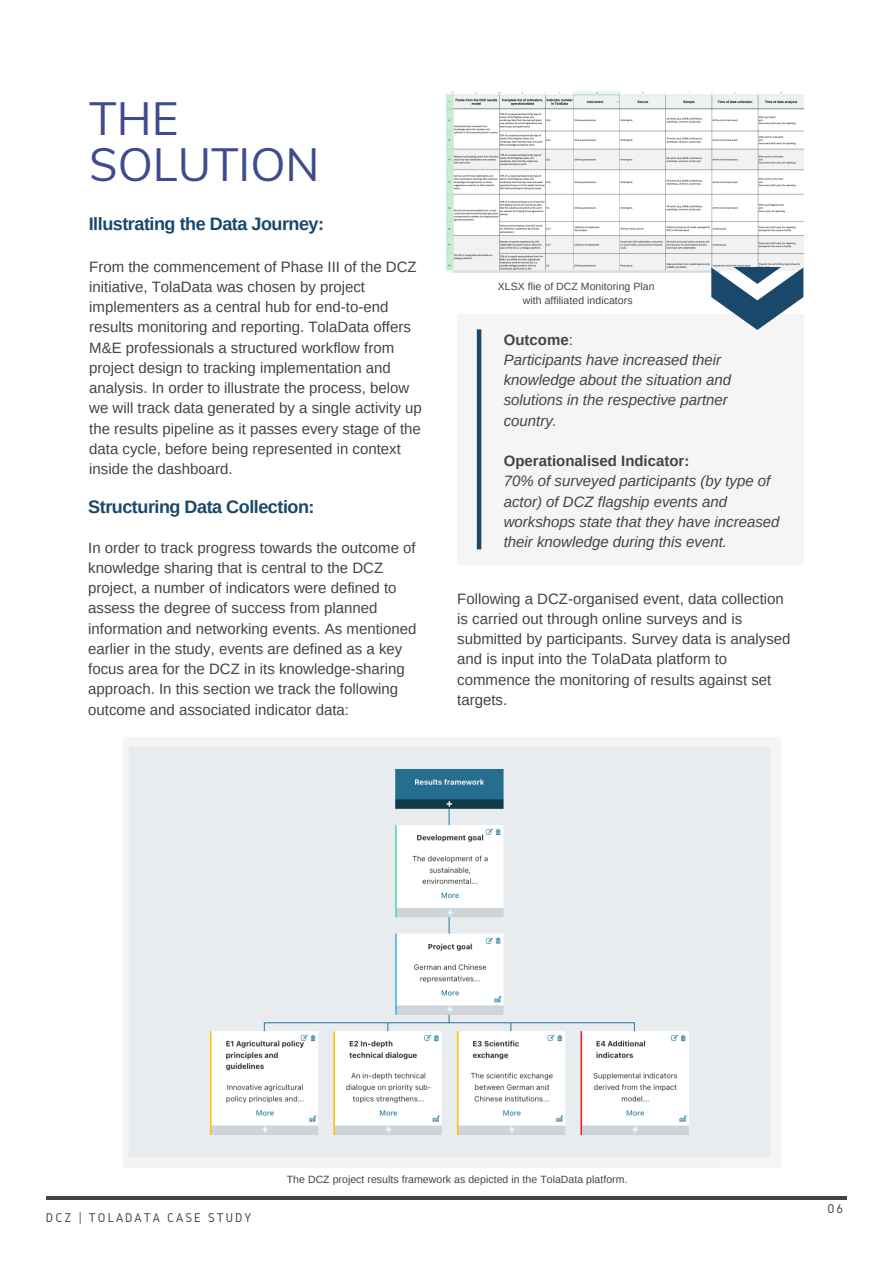
<style>
.page{position:relative;width:893px;height:1264px;background:#fff}
.page>*{position:absolute;margin:0;border:0;box-sizing:border-box;transform-origin:0 0}
.t1{font:45.6px/46px "Muli";color:#101f74}
.t2{font:700 18px "Arimo";letter-spacing:-.025em;color:#19486a}
.t3{font:15px/20.2px "Arimo";color:#444440}
.t4{font:italic 15px/20.2px "Arimo";color:#444440}
.t5{font:700 15px "Arimo";color:#444440}
.t6{font:13.2px "Gidole";letter-spacing:.15em;color:#444440}
.t7{font:10.5px/13.5px "Arimo";letter-spacing:.005em;color:#444440;text-align:center}
.s1{font-weight:700;font-style:normal}
.s2{font-style:normal}
</style>
<div class="page">
<hr style="left:46px;top:1196px;width:800px;height:3px;background:#444440">
<div style="left:457px;top:314px;width:346px;height:251px;background:#f5f5f5"></div>
<hr style="left:477px;top:329px;width:4px;height:220px;background:#19486a">
<img style="left:447px;top:91px;width:356px;height:181px">
<svg style="left:711px;top:267px;width:92px;height:63px"></svg>
<img style="left:124px;top:746px;width:647px;height:421px">
<h1 class="t1" style="left:89px;top:94px;width:232px">THE<br>SOLUTION</h1>
<p class="t2" style="left:89px;top:214px;width:237px">Illustrating the Data Journey:</p>
<p class="t3" style="left:89px;top:256px;width:334px">From the commencement of Phase III of the DCZ initiative, TolaData was chosen by project implementers as a central hub for end-to-end results monitoring and reporting. TolaData offers M&amp;E professionals a structured workflow from project design to tracking implementation and analysis. In order to illustrate the process, below we will track data generated by a single activity up the results pipeline as it passes every stage of the data cycle, before being represented in context inside the dashboard.</p>
<p class="t2" style="left:88px;top:497px;width:228px">Structuring Data Collection:</p>
<p class="t3" style="left:88px;top:537px;width:330px">In order to track progress towards the outcome of knowledge sharing that is central to the DCZ project, a number of indicators were defined to assess the degree of success from planned information and networking events. As mentioned earlier in the study, events are defined as a key focus area for the DCZ in its knowledge-sharing approach. In this section we track the following outcome and associated indicator data:</p>
<p class="t7" style="left:498px;top:280px;width:158px">XLSX flie of DCZ Monitoring Plan with affiliated indicators</p>
<p class="t4" style="left:503px;top:329px;width:229px"><span class="s1">Outcome</span><span class="s2">:<br></span>Participants have increased their knowledge about the situation and solutions in the respective partner country.</p>
<p class="t5" style="left:503px;top:452px;width:187px">Operationalised Indicator:</p>
<p class="t4" style="left:503px;top:471px;width:277px">70% of surveyed participants (by type of actor) of DCZ flagship events and workshops state that they have increased their knowledge during this event.</p>
<p class="t3" style="left:457px;top:588px;width:335px">Following a DCZ-organised event, data collection is carried out through online surveys and is submitted by participants. Survey data is analysed and is input into the TolaData platform to commence the monitoring of results against set targets.</p>
<p class="t6" style="left:46px;top:1210px;width:207px">DCZ | TOLADATA CASE STUDY</p>
<p class="t7" style="left:287px;top:1172px;width:342px">The DCZ project results framework as depicted in the TolaData platform.</p>
<p class="t6" style="left:827px;top:1201px;width:17px">06</p>
</div>
